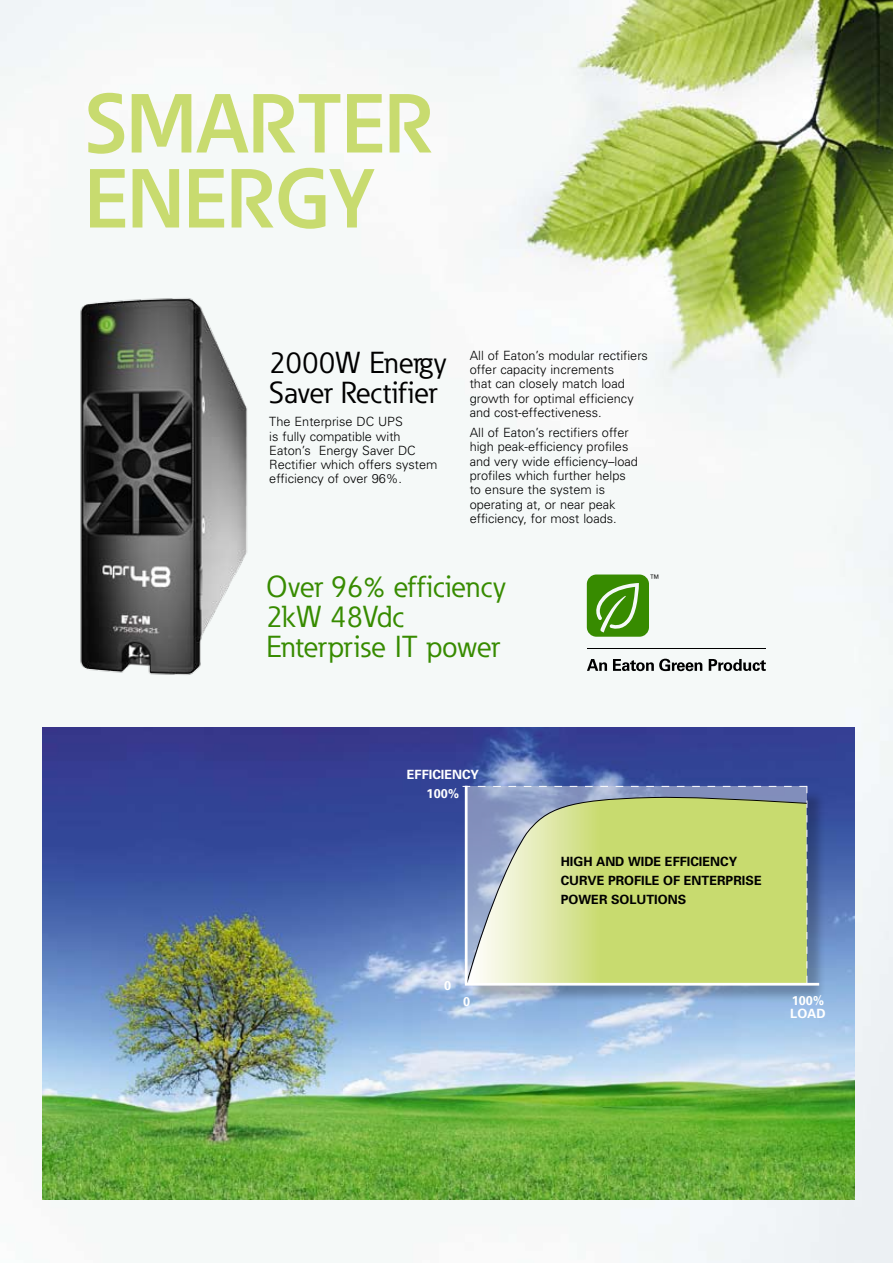
<style>
.page{position:relative;width:893px;height:1263px;background:#fff}
.page>*{position:absolute;margin:0;border:0;box-sizing:border-box;transform-origin:0 0}
.t1{font:700 82.5px/75px "Eaton";color:#c8db6f}
.t2{font:30px/30px "Eaton";color:#378b00}
.t3{font:30px/30px "Eaton";letter-spacing:-.01em;color:#000}
.t4{font:300 12.75px/14.2px "Univers";color:#000}
.t5{font:700 12.75px/18.8px "Univers";color:#000}
.t6{font:700 12.75px/12.8px "Univers";color:#fff}
.t7{font:11.7px "Univers";color:#000}
</style>
<div class="page">
<img style="left:0;top:0;width:893px;height:1263px">
<img style="left:43px;top:728px;width:812px;height:471px">
<div style="left:469px;top:789px;width:357px;height:215px;background:#000;opacity:.5"></div>
<svg style="left:463px;top:783px;width:359px;height:204px;background:#bdcd90"></svg>
<svg style="left:587px;top:574px;width:62px;height:63px;background:#589e2b"></svg>
<svg style="left:587px;top:659px;width:20px;height:12px"></svg>
<svg style="left:613px;top:659px;width:89px;height:12px"></svg>
<hr style="left:587px;top:648px;width:179px;height:1px;background:#000">
<svg style="left:709px;top:659px;width:57px;height:12px"></svg>
<img style="left:73px;top:290px;width:185px;height:391px">
<h1 class="t1" style="left:85px;top:85px;width:350px">SMARTER<br>ENERGY</h1>
<h2 class="t3" style="left:269px;top:348px;width:179px">2000W Energy<br>Saver Rectifier</h2>
<p class="t4" style="left:269px;top:414px;width:170px">The Enterprise DC UPS<br>is fully compatible with<br>Eaton’s Energy Saver DC<br>Rectifier which offers system efficiency of over 96%.</p>
<p class="t4" style="left:470px;top:348px;width:180px">All of Eaton’s modular rectifiers offer capacity increments<br>that can closely match load growth for optimal efficiency and cost-effectiveness.</p>
<p class="t4" style="left:470px;top:425px;width:170px">All of Eaton’s rectifiers offer high peak-efficiency profiles and very wide efficiency–load profiles which further helps to ensure the system is operating at, or near peak efficiency, for most loads.</p>
<h2 class="t2" style="left:266px;top:572px;width:241px">Over 96% efficiency<br>2kW 48Vdc<br>Enterprise IT power</h2>
<p class="t7" style="left:649px;top:572px;width:13px">™</p>
<p class="t6" style="left:407px;top:764px;width:74px;line-height:18.8px;text-align:center">EFFICIENCY<br>100%</p>
<p class="t6" style="left:444px;top:978px;width:9px">0</p>
<p class="t6" style="left:463px;top:995px;width:9px">0</p>
<p class="t5" style="left:561px;top:852px;width:202px">HIGH AND WIDE EFFICIENCY<br>CURVE PROFILE OF ENTERPRISE<br>POWER SOLUTIONS</p>
<p class="t6" style="left:790px;top:994px;width:37px">100%<br>LOAD</p>
</div>
